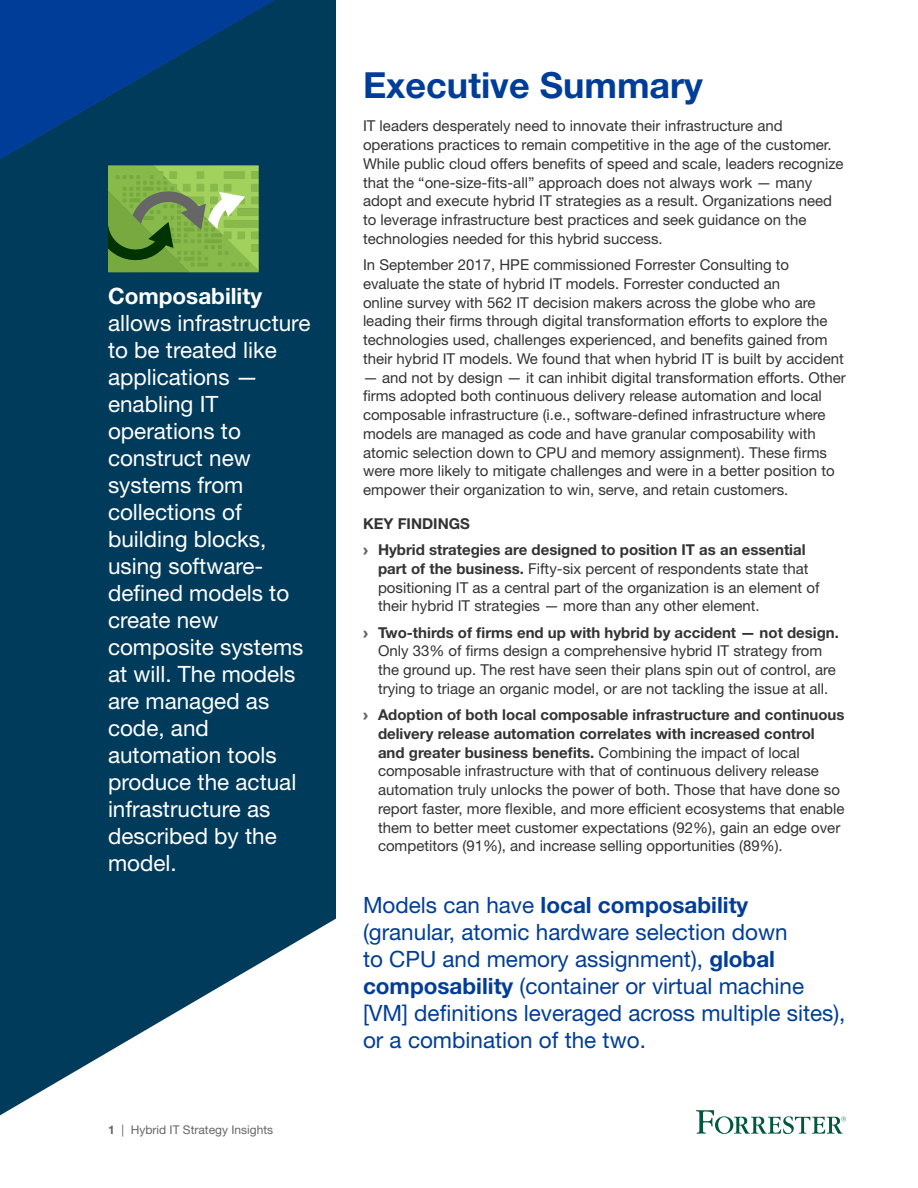
<style>
.page{position:relative;width:918px;height:1188px;background:#fff}
.page>*{position:absolute;margin:0;border:0;box-sizing:border-box;transform-origin:0 0}
.t1{font:700 36px "Helvetica Neue LT Std";color:#003d99}
.t2{font:22.5px/27px "Helvetica Neue LT Std";color:#fff}
.t3{font:22.5px/27px "Helvetica Neue LT Std";color:#003d99}
.t4{font:700 22.5px "Helvetica Neue LT Std";color:#fff}
.t5{font:15px/18.8px "Helvetica Neue LT Std";color:#333}
.t6{font:700 15px/26.2px "Helvetica Neue LT Std";color:#333}
.t7{font:12px "Helvetica Neue LT Std";color:#666}
.s1{font-weight:700}
.s2{font-family:"Arial";font-weight:900;color:#666}
</style>
<div class="page">
<svg style="left:0;top:0;width:336px;height:1115px;background:#1b506d"></svg>
<svg style="left:0;top:0;width:274px;height:159px;background:#003c7a"></svg>
<svg style="left:696px;top:1110px;width:150px;height:24px"></svg>
<svg style="left:108px;top:165px;width:151px;height:107px;background:#81ae4f"></svg>
<h2 class="t4" style="left:108px;top:282px;width:156px">Composability</h2>
<p class="t2" style="left:108px;top:309px;width:204px">allows infrastructure to be treated like applications — enabling IT operations to construct new systems from collections of building blocks, using software&shy;defined models to create new composite systems at will. The models are managed as code, and automation tools produce the actual infrastructure as described by the model.</p>
<p class="t7" style="left:108px;top:1123px;width:167px"><span class="s1">1</span> | Hybrid IT Strategy Insights</p>
<h1 class="t1" style="left:363px;top:63px;width:341px">Executive Summary</h1>
<p class="t5" style="left:363px;top:117px;width:482px">IT leaders desperately need to innovate their infrastructure and operations practices to remain competitive in the age of the customer.<br>While public cloud offers benefits of speed and scale, leaders recognize that the “one-size-fits-all” approach does not always work — many adopt and execute hybrid IT strategies as a result. Organizations need to leverage infrastructure best practices and seek guidance on the technologies needed for this hybrid success.</p>
<p class="t5" style="left:363px;top:255px;width:482px">In September 2017, HPE commissioned Forrester Consulting to evaluate the state of hybrid IT models. Forrester conducted an<br>online survey with 562 IT decision makers across the globe who are leading their firms through digital transformation efforts to explore the technologies used, challenges experienced, and benefits gained from their hybrid IT models. We found that when hybrid IT is built by accident</p>
<p class="t5" style="left:363px;top:368px;width:484px">— and not by design — it can inhibit digital transformation efforts. Other firms adopted both continuous delivery release automation and local composable infrastructure (i.e., software-defined infrastructure where models are managed as code and have granular composability with atomic selection down to CPU and memory assignment). These firms were more likely to mitigate challenges and were in a better position to empower their organization to win, serve, and retain customers.</p>
<p class="t6" style="left:363px;top:510px;width:444px">KEY FINDINGS<br><span class="s2">›</span> Hybrid strategies are designed to position IT as an essential</p>
<p class="t5" style="left:378px;top:559px;width:443px"><span class="s1">part of the business.</span> Fifty-six percent of respondents state that positioning IT as a central part of the organization is an element of their hybrid IT strategies — more than any other element.</p>
<p class="t5" style="left:378px;top:623px;width:463px;text-indent:-15px"><span class="s2">›</span> <span class="s1">Two-thirds of firms end up with hybrid by accident — not design.<br></span>Only 33% of firms design a comprehensive hybrid IT strategy from the ground up. The rest have seen their plans spin out of control, are trying to triage an organic model, or are not tackling the issue at all.</p>
<p class="t5" style="left:378px;top:705px;width:468px;text-indent:-15px"><span class="s2">›</span> <span class="s1">Adoption of both local composable infrastructure and continuous delivery release automation correlates with increased control and greater business benefits.</span> Combining the impact of local composable infrastructure with that of continuous delivery release automation truly unlocks the power of both. Those that have done so report faster, more flexible, and more efficient ecosystems that enable them to better meet customer expectations (92%), gain an edge over competitors (91%), and increase selling opportunities (89%).</p>
<p class="t3" style="left:363px;top:891px;width:484px">Models can have <span class="s1">local composability </span>(granular, atomic hardware selection down<br>to CPU and memory assignment), <span class="s1">global composability</span> (container or virtual machine [VM] definitions leveraged across multiple sites), or a combination of the two.</p>
</div>
